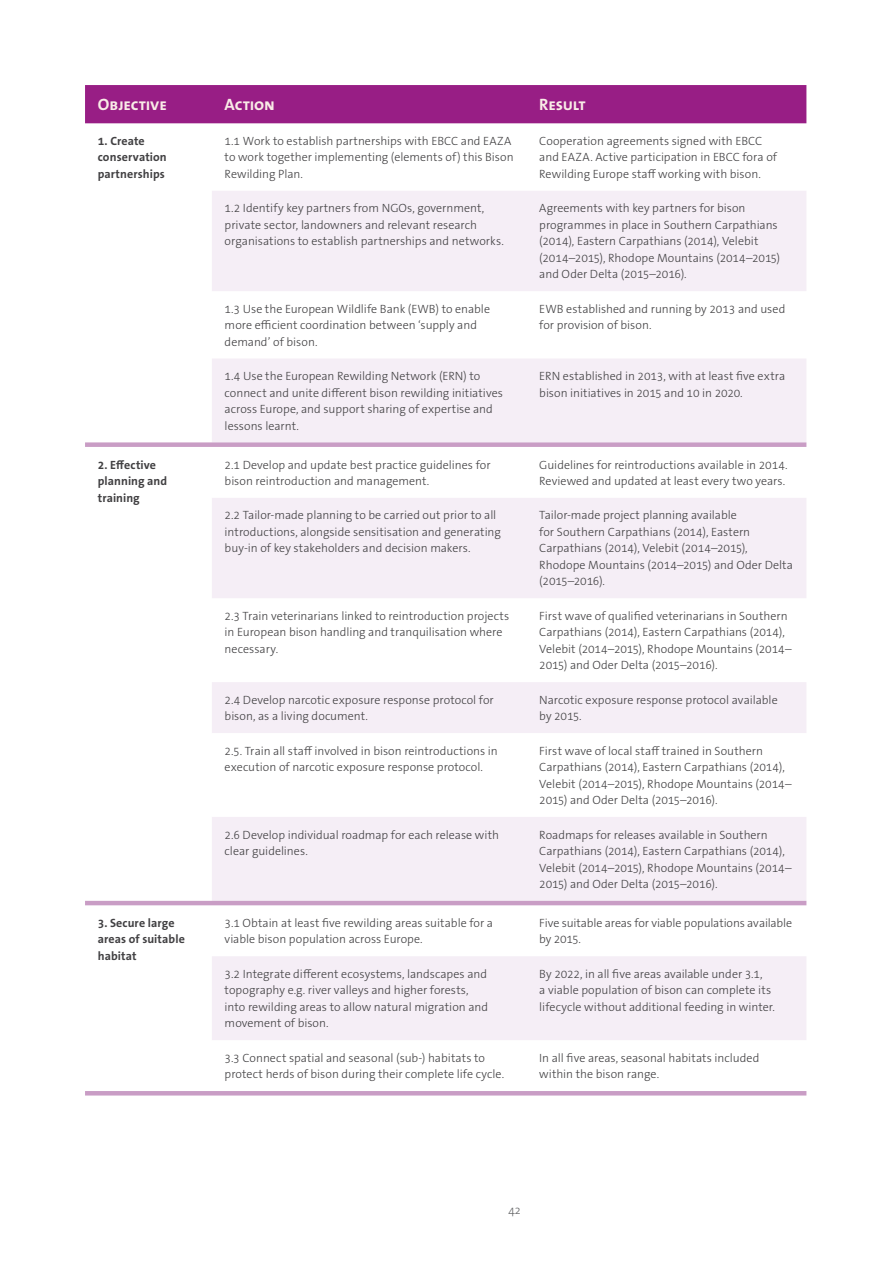
<style>
.page{position:relative;width:893px;height:1263px;background:#fff}
.page>*{position:absolute;margin:0;border:0;box-sizing:border-box;transform-origin:0 0}
.t1{font:700 16.5px "The Sans Os F";letter-spacing:-.01em;color:#f9ece7}
.t2{font:300 12px/16.5px "The Sans Os F";letter-spacing:-.01em;color:#414042}
.t3{font:700 12px/16.5px "The Sans Os F";letter-spacing:.01em;color:#414042}
.t4{font:300 12px "The Sans Os F";color:#636466}
</style>
<div class="page">
<div style="left:85px;top:85px;width:721px;height:38px;background:#981e85"></div>
<div style="left:212px;top:191px;width:594px;height:100px;background:#f5eef6"></div>
<div style="left:212px;top:359px;width:594px;height:83px;background:#f5eef6"></div>
<svg style="left:85px;top:442px;width:721px;height:653px"></svg>
<h1 class="t1" style="left:98px;top:94px;width:71px">Objective</h1>
<h1 class="t1" style="left:225px;top:94px;width:52px">Action</h1>
<h1 class="t1" style="left:539px;top:94px;width:48px">Result</h1>
<p class="t3" style="left:98px;top:133px;width:71px">1. Create conservation partnerships</p>
<p class="t2" style="left:225px;top:133px;width:290px">1.1 Work to establish partnerships with EBCC and EAZA to work together implementing (elements of) this Bison<br>Rewilding Plan.</p>
<p class="t2" style="left:539px;top:133px;width:239px">Cooperation agreements signed with EBCC and EAZA. Active participation in EBCC fora of<br>Rewilding Europe staff working with bison.</p>
<p class="t2" style="left:225px;top:200px;width:281px">1.2 Identify key partners from NGOs, government, private sector, landowners and relevant research organisations to establish partnerships and networks.</p>
<p class="t2" style="left:539px;top:200px;width:242px">Agreements with key partners for bison programmes in place in Southern Carpathians (2014), Eastern Carpathians (2014), Velebit (2014–2015), Rhodope Mountains (2014–2015) and Oder Delta (2015–2016).</p>
<p class="t2" style="left:225px;top:301px;width:267px">1.3 Use the European Wildlife Bank (EWB) to enable more efficient coordination between ‘supply and demand’ of bison.</p>
<p class="t2" style="left:539px;top:301px;width:248px">EWB established and running by 2013 and used for provision of bison.</p>
<p class="t2" style="left:225px;top:368px;width:280px">1.4 Use the European Rewilding Network (ERN) to connect and unite different bison rewilding initiatives across Europe, and support sharing of expertise and lessons learnt.</p>
<p class="t2" style="left:539px;top:368px;width:248px">ERN established in 2013, with at least five extra bison initiatives in 2015 and 10 in 2020.</p>
<p class="t3" style="left:98px;top:456px;width:71px">2. Effective planning and training</p>
<p class="t2" style="left:225px;top:456px;width:267px">2.1 Develop and update best practice guidelines for bison reintroduction and management.</p>
<p class="t2" style="left:539px;top:456px;width:250px">Guidelines for reintroductions available in 2014.<br>Reviewed and updated at least every two years.</p>
<p class="t2" style="left:225px;top:507px;width:278px">2.2 Tailor-made planning to be carried out prior to all introductions, alongside sensitisation and generating buy-in of key stakeholders and decision makers.</p>
<p class="t2" style="left:539px;top:507px;width:255px">Tailor-made project planning available<br>for Southern Carpathians (2014), Eastern Carpathians (2014), Velebit (2014–2015), Rhodope Mountains (2014–2015) and Oder Delta (2015–2016).</p>
<p class="t2" style="left:225px;top:608px;width:286px">2.3 Train veterinarians linked to reintroduction projects in European bison handling and tranquilisation where necessary.</p>
<p class="t2" style="left:539px;top:608px;width:254px">First wave of qualified veterinarians in Southern Carpathians (2014), Eastern Carpathians (2014), Velebit (2014–2015), Rhodope Mountains (2014– 2015) and Oder Delta (2015–2016).</p>
<p class="t2" style="left:225px;top:691px;width:271px">2.4 Develop narcotic exposure response protocol for bison, as a living document.</p>
<p class="t2" style="left:539px;top:691px;width:240px">Narcotic exposure response protocol available by 2015.</p>
<p class="t2" style="left:225px;top:742px;width:275px">2.5. Train all staff involved in bison reintroductions in execution of narcotic exposure response protocol.</p>
<p class="t2" style="left:539px;top:742px;width:254px">First wave of local staff trained in Southern Carpathians (2014), Eastern Carpathians (2014), Velebit (2014–2015), Rhodope Mountains (2014– 2015) and Oder Delta (2015–2016).</p>
<p class="t2" style="left:225px;top:826px;width:276px">2.6 Develop individual roadmap for each release with clear guidelines.</p>
<p class="t2" style="left:539px;top:826px;width:254px">Roadmaps for releases available in Southern Carpathians (2014), Eastern Carpathians (2014), Velebit (2014–2015), Rhodope Mountains (2014– 2015) and Oder Delta (2015–2016).</p>
<p class="t3" style="left:98px;top:915px;width:89px">3. Secure large areas of suitable habitat</p>
<p class="t2" style="left:225px;top:915px;width:270px">3.1 Obtain at least five rewilding areas suitable for a viable bison population across Europe.</p>
<p class="t2" style="left:539px;top:915px;width:254px">Five suitable areas for viable populations available by 2015.</p>
<p class="t2" style="left:225px;top:966px;width:265px">3.2 Integrate different ecosystems, landscapes and topography e.g. river valleys and higher forests, into rewilding areas to allow natural migration and movement of bison.</p>
<p class="t2" style="left:539px;top:966px;width:237px">By 2022, in all five areas available under 3.1,<br>a viable population of bison can complete its lifecycle without additional feeding in winter.</p>
<p class="t2" style="left:225px;top:1049px;width:281px">3.3 Connect spatial and seasonal (sub-) habitats to protect herds of bison during their complete life cycle.</p>
<p class="t2" style="left:539px;top:1049px;width:222px">In all five areas, seasonal habitats included within the bison range.</p>
<p class="t4" style="left:508px;top:1202px;width:14px">42</p>
</div>
